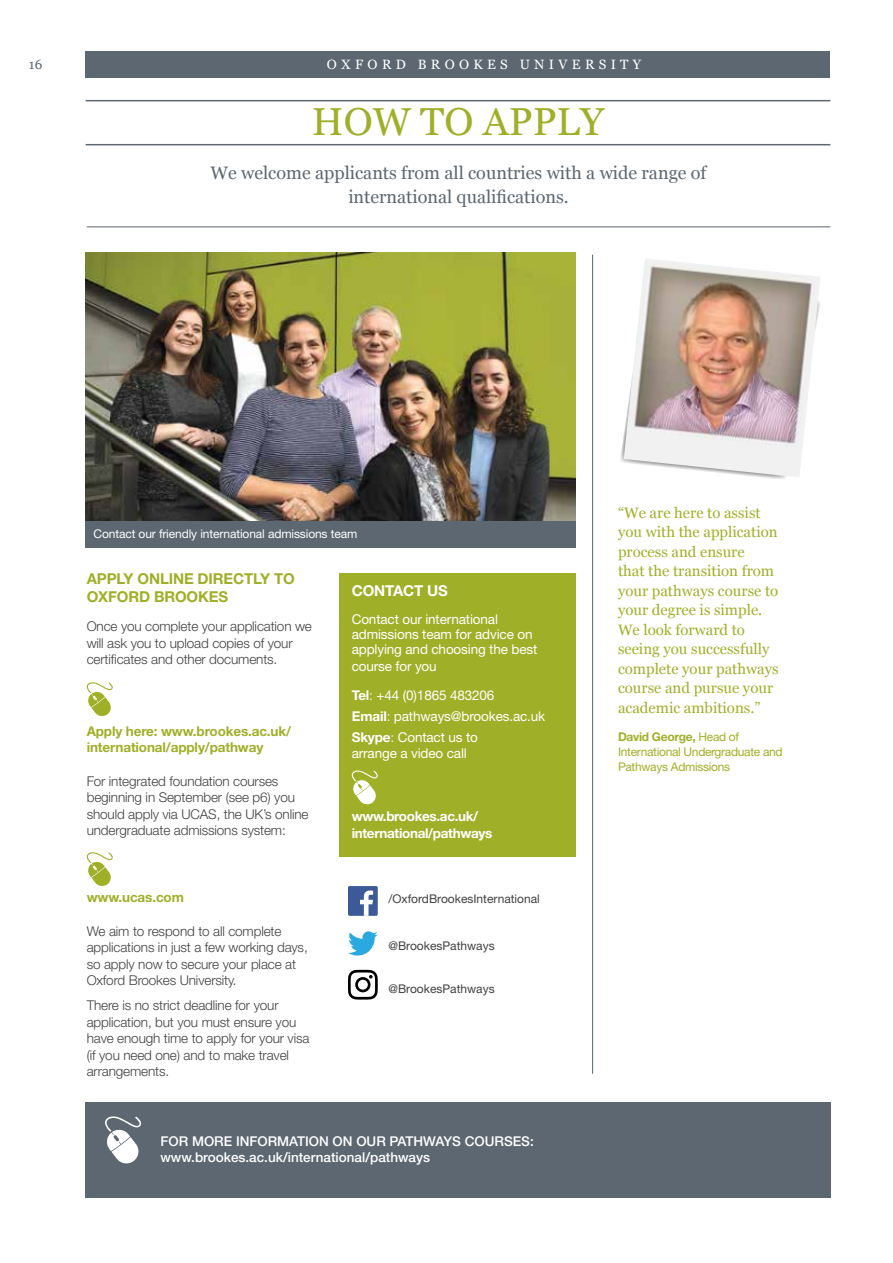
<style>
.page{position:relative;width:893px;height:1263px;background:#fff}
.page>*{position:absolute;margin:0;border:0;box-sizing:border-box;transform-origin:0 0}
.t1{font:39px "Georgia";color:#a0af28}
.t2{font:18px/24px "Georgia";color:#5c6771;text-align:center}
.t3{font:15px/19.5px "Georgia";color:#a0af28}
.t4{font:700 15px/18px "Helvetica Neue LT Std";letter-spacing:-.01em;color:#a0af28}
.t5{font:700 15px "Helvetica Neue LT Std";letter-spacing:-.01em;color:#fff}
.t6{font:300 13.5px/16.5px "Helvetica Neue LT Std";letter-spacing:-.01em;color:#414042}
.t7{font:13.5px/15px "Helvetica Neue LT Std";letter-spacing:-.01em;color:#fff}
.t8{font:500 13.5px/16.5px "Helvetica Neue LT Std";color:#fff}
.t9{font:700 13.5px/16.5px "Helvetica Neue LT Std";letter-spacing:-.01em;color:#a0af28}
.t10{font:700 13.5px/16.5px "Helvetica Neue LT Std";letter-spacing:-.025em;color:#fff}
.t11{font:13.5px "Georgia";letter-spacing:.32em;color:#fff}
.t12{font:13.5px "Georgia";color:#5c6771}
.t13{font:12px/15px "Helvetica Neue LT Std";letter-spacing:-.025em;color:#a0af28}
.t14{font:12px "Helvetica Neue LT Std";color:#414042}
.t15{font:12px "Helvetica Neue LT Std";letter-spacing:-.01em;color:#fff}
.s1{font-weight:700}
.s2{font-weight:300}
</style>
<div class="page">
<div style="left:85px;top:51px;width:744px;height:27px;background:#5c6771"></div>
<hr style="left:86px;top:100px;width:744px;height:1px;background:#5c6771">
<hr style="left:86px;top:144px;width:744px;height:1px;background:#5c6771">
<hr style="left:87px;top:226px;width:743px;height:1px;background:#5c6771">
<svg style="left:86px;top:682px;width:27px;height:35px"></svg>
<svg style="left:86px;top:852px;width:27px;height:35px"></svg>
<div style="left:339px;top:573px;width:236px;height:284px;background:#a0af28"></div>
<svg style="left:351px;top:770px;width:27px;height:35px"></svg>
<hr style="left:592px;top:255px;width:1px;height:819px;background:#5c6771">
<img style="left:624px;top:258px;width:196px;height:219px">
<img style="left:85px;top:253px;width:490px;height:268px">
<div style="left:85px;top:1102px;width:745px;height:96px;background:#5c6771"></div>
<svg style="left:105px;top:1116px;width:37px;height:48px"></svg>
<div style="left:85px;top:521px;width:490px;height:26px;background:#5c6771"></div>
<svg style="left:348px;top:931px;width:30px;height:24px"></svg>
<svg style="left:348px;top:970px;width:30px;height:29px"></svg>
<div style="left:348px;top:886px;width:30px;height:30px;background:#3d5a98;border-radius:2px"></div>
<svg style="left:360px;top:890px;width:13px;height:26px"></svg>
<p class="t12" style="left:29px;top:56px;width:15px">16</p>
<p class="t11" style="left:327px;top:56px;width:316px">OXFORD BROOKES UNIVERSITY</p>
<h1 class="t1" style="left:312px;top:98px;width:294px">HOW TO APPLY</h1>
<h2 class="t2" style="left:211px;top:162px;width:497px">We welcome applicants from all countries with a wide range of international qualifications.</h2>
<p class="t15" style="left:94px;top:526px;width:265px">Contact our friendly international admissions team</p>
<p class="t4" style="left:87px;top:569px;width:209px">APPLY ONLINE DIRECTLY TO<br>OXFORD BROOKES</p>
<p class="t6" style="left:87px;top:618px;width:227px">Once you complete your application we will ask you to upload copies of your certificates and other documents.</p>
<p class="t9" style="left:87px;top:722px;width:206px">Apply here: www.brookes.ac.uk/ international/apply/pathway</p>
<p class="t6" style="left:87px;top:772px;width:223px">For integrated foundation courses beginning in September (see p6) you should apply via UCAS, the UK’s online undergraduate admissions system:</p>
<p class="t9" style="left:87px;top:889px;width:99px">www.ucas.com</p>
<p class="t6" style="left:87px;top:922px;width:223px">We aim to respond to all complete applications in just a few working days, so apply now to secure your place at Oxford Brookes University.</p>
<p class="t6" style="left:87px;top:997px;width:224px">There is no strict deadline for your application, but you must ensure you have enough time to apply for your visa (if you need one) and to make travel arrangements.</p>
<p class="t5" style="left:352px;top:582px;width:98px">CONTACT US</p>
<p class="t7" style="left:352px;top:612px;width:187px">Contact our international admissions team for advice on applying and choosing the best</p>
<p class="t7" style="left:352px;top:651px;width:144px;line-height:29.2px">course for you<br><span class="s1">Tel</span><span class="s2">:</span> +44 (0)1865 483206</p>
<p class="t7" style="left:352px;top:705px;width:195px;line-height:20.7px"><span class="s1">Email</span><span class="s2">:</span> pathways@brookes.ac.uk<br><span class="s1">Skype</span><span class="s2">:</span> Contact us to</p>
<p class="t7" style="left:352px;top:745px;width:117px">arrange a video call</p>
<p class="t10" style="left:352px;top:808px;width:142px">www.brookes.ac.uk/ international/pathways</p>
<p class="t14" style="left:388px;top:892px;width:153px">/OxfordBrookesInternational</p>
<p class="t14" style="left:388px;top:938px;width:108px">@BrookesPathways</p>
<p class="t14" style="left:388px;top:982px;width:108px">@BrookesPathways</p>
<p class="t8" style="left:160px;top:1132px;width:375px">FOR MORE INFORMATION ON OUR PATHWAYS COURSES: www.brookes.ac.uk/international/pathways</p>
<p class="t3" style="left:618px;top:503px;width:162px">“We are here to assist you with the application process and ensure<br>that the transition from your pathways course to your degree is simple.<br>We look forward to seeing you successfully complete your pathways course and pursue your academic ambitions.”</p>
<p class="t13" style="left:618px;top:729px;width:166px"><span class="s1">David George,</span> Head of<br>International Undergraduate and<br>Pathways Admissions</p>
</div>
